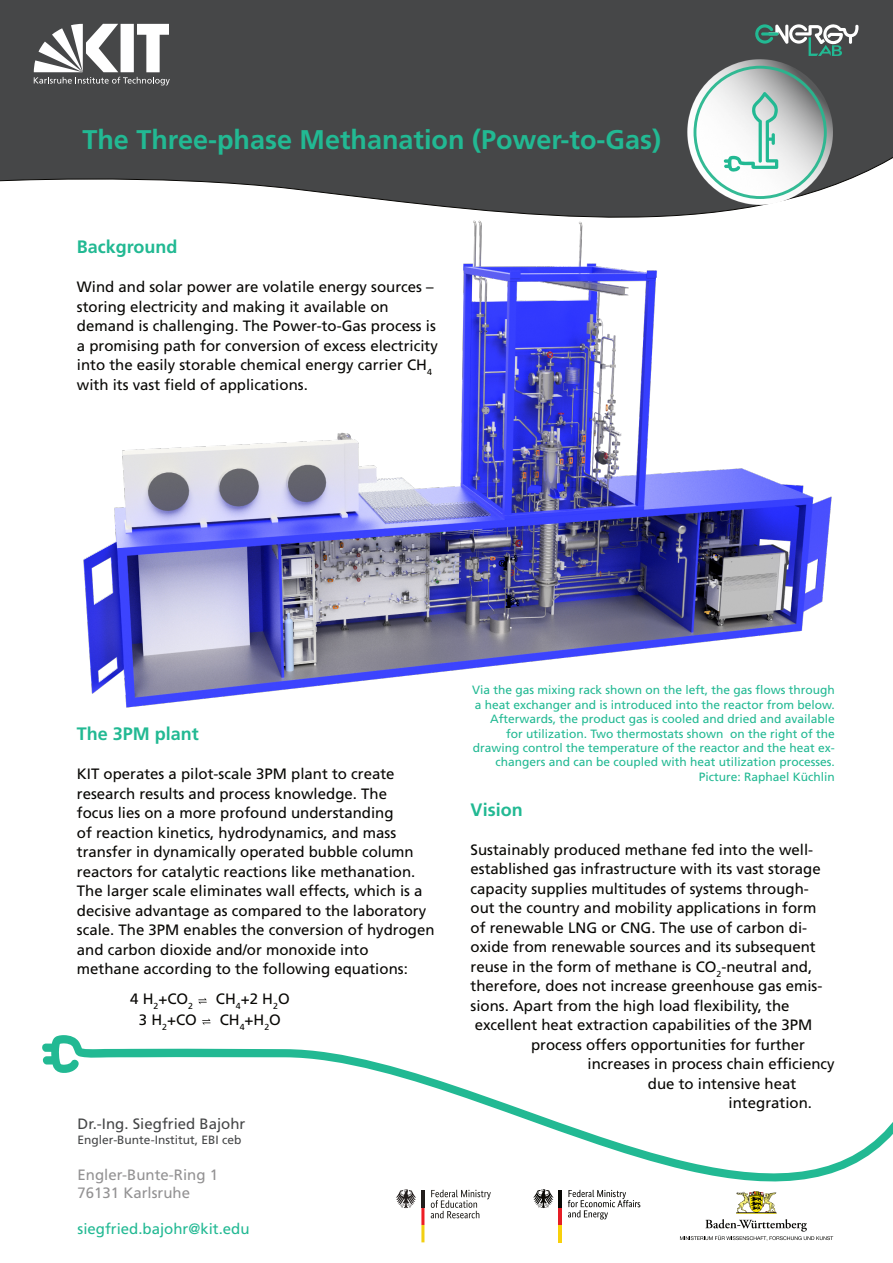
<style>
.page{position:relative;width:893px;height:1263px;background:#fff}
.page>*{position:absolute;margin:0;border:0;box-sizing:border-box;transform-origin:0 0}
.t1{font:700 27px "Frutiger LT Std";color:#22b993}
.t2{font:700 18px "Frutiger LT Std";color:#22b993}
.t3{font:15px/19.5px "Frutiger LT Std";color:#080704}
.t4{font:15px/18px "Frutiger LT Std";color:#939293}
.t5{font:15px "Frutiger LT Std";color:#22b993}
.t6{font:15px "Frutiger LT Std";color:#464748}
.t7{font:12px/14.4px "Frutiger LT Std";color:#22b993;text-align:right}
.t8{font:12px "Frutiger LT Std";color:#464748}
</style>
<div class="page">
<svg style="left:42px;top:1035px;width:851px;height:156px"></svg>
<svg style="left:0;top:0;width:893px;height:217px;background:#5a5b5b"></svg>
<img style="left:687px;top:60px;width:145px;height:145px">
<svg style="left:693px;top:66px;width:134px;height:133px"></svg>
<svg style="left:34px;top:24px;width:136px;height:61px"></svg>
<img style="left:83px;top:217px;width:749px;height:491px">
<svg style="left:680px;top:1191px;width:153px;height:50px"></svg>
<svg style="left:431px;top:1190px;width:60px;height:28px"></svg>
<svg style="left:396px;top:1189px;width:28px;height:53px"></svg>
<svg style="left:568px;top:1190px;width:72px;height:29px"></svg>
<hr style="left:559px;top:1225px;width:3px;height:17px;background:#f8d00c">
<hr style="left:559px;top:1207px;width:3px;height:18px;background:#e51e25">
<hr style="left:559px;top:1190px;width:3px;height:17px;background:#080704">
<svg style="left:533px;top:1189px;width:21px;height:19px"></svg>
<svg style="left:198px;top:998px;width:9px;height:6px"></svg>
<svg style="left:202px;top:1018px;width:8px;height:7px"></svg>
<svg style="left:755px;top:24px;width:103px;height:32px"></svg>
<h1 class="t1" style="left:82px;top:129px;width:580px">The Three-phase Methanation (Power-to-Gas)</h1>
<p class="t2" style="left:77px;top:240px;width:102px">Background</p>
<p class="t3" style="left:77px;top:279px;width:362px">Wind and solar power are volatile energy sources – storing electricity and making it available on demand is challenging. The Power-to-Gas process is a promising path for conversion of excess electricity into the easily storable chemical energy carrier CH<sub>4 </sub>with its vast field of applications.</p>
<p class="t2" style="left:77px;top:727px;width:124px">The 3PM plant</p>
<p class="t3" style="left:77px;top:766px;width:359px">KIT operates a pilot-scale 3PM plant to create research results and process knowledge. The<br>focus lies on a more profound understanding<br>of reaction kinetics, hydrodynamics, and mass transfer in dynamically operated bubble column reactors for catalytic reactions like methanation.<br>The larger scale eliminates wall effects, which is a decisive advantage as compared to the laboratory scale. The 3PM enables the conversion of hydrogen and carbon dioxide and/or monoxide into methane according to the following equations:</p>
<p class="t3" style="left:130px;top:991px;width:64px">4 H<sub>2</sub>+CO<sub>2</sub></p>
<p class="t3" style="left:216px;top:991px;width:75px">CH<sub>4</sub>+2 H<sub>2</sub>O</p>
<p class="t3" style="left:139px;top:1011px;width:60px">3 H<sub>2</sub>+CO</p>
<p class="t3" style="left:220px;top:1011px;width:63px">CH<sub>4</sub>+H<sub>2</sub>O</p>
<p class="t6" style="left:78px;top:1118px;width:169px">Dr.-Ing. Siegfried Bajohr</p>
<p class="t8" style="left:78px;top:1135px;width:165px">Engler-Bunte-Institut, EBI ceb</p>
<p class="t4" style="left:78px;top:1167px;width:142px">Engler-Bunte-Ring 1<br>76131 Karlsruhe</p>
<p class="t5" style="left:78px;top:1222px;width:174px">siegfried.bajohr@kit.edu</p>
<p class="t7" style="left:472px;top:684px;width:364px">Via the gas mixing rack shown on the left, the gas flows through a heat exchanger and is introduced into the reactor from below.<br>Afterwards, the product gas is cooled and dried and available for utilization. Two thermostats shown on the right of the drawing control the temperature of the reactor and the heat ex&shy;changers and can be coupled with heat utilization processes.<br>Picture: Raphael Küchlin</p>
<p class="t2" style="left:471px;top:802px;width:54px">Vision</p>
<p class="t3" style="left:471px;top:841px;width:344px">Sustainably produced methane fed into the well-</p>
<p class="t3" style="left:471px;top:860px;width:352px">established gas infrastructure with its vast storage</p>
<p class="t3" style="left:471px;top:880px;width:340px">capacity supplies multitudes of systems through-</p>
<p class="t3" style="left:471px;top:899px;width:347px">out the country and mobility applications in form</p>
<p class="t3" style="left:471px;top:919px;width:338px">of renewable LNG or CNG. The use of carbon di-</p>
<p class="t3" style="left:471px;top:938px;width:347px">oxide from renewable sources and its subsequent</p>
<p class="t3" style="left:471px;top:958px;width:343px">reuse in the form of methane is CO<sub>2</sub>-neutral and,</p>
<p class="t3" style="left:471px;top:977px;width:353px">therefore, does not increase greenhouse gas emis-</p>
<p class="t3" style="left:471px;top:997px;width:320px">sions. Apart from the high load flexibility, the</p>
<p class="t3" style="left:475px;top:1016px;width:339px">excellent heat extraction capabilities of the 3PM</p>
<p class="t3" style="left:531px;top:1036px;width:275px">process offers opportunities for further</p>
<p class="t3" style="left:587px;top:1055px;width:249px">increases in process chain efficiency</p>
<p class="t3" style="left:648px;top:1075px;width:150px">due to intensive heat</p>
<p class="t3" style="left:729px;top:1094px;width:85px">integration.</p>
</div>
